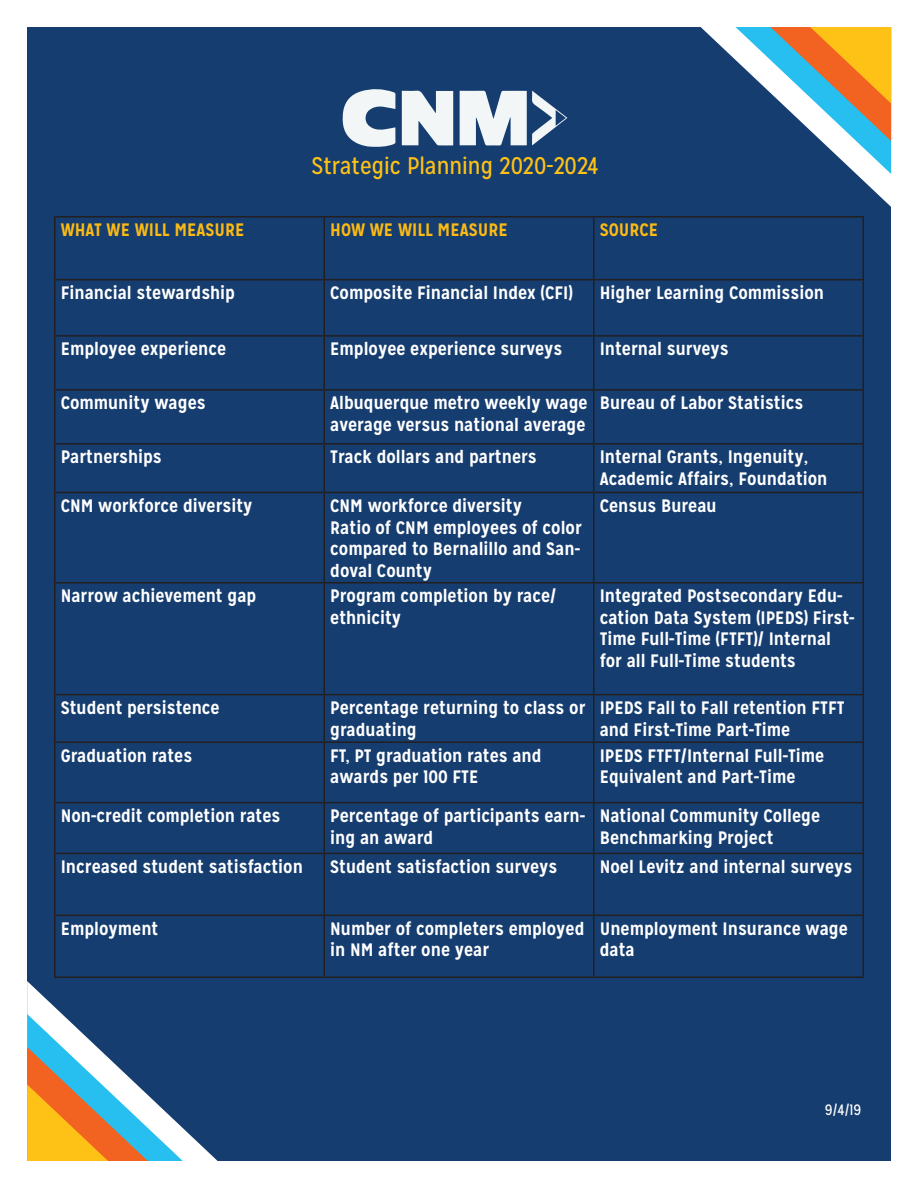
<style>
.page{position:relative;width:918px;height:1188px;background:#fff}
.page>*{position:absolute;margin:0;border:0;box-sizing:border-box;transform-origin:0 0}
.t1{font:24px "Mission Gothic";color:#fec216}
.t2{font:700 18px/21.6px "Mission Gothic";color:#fff}
.t3{font:700 18px "Mission Gothic";color:#fcba13}
.t4{font:15px "Mission Gothic";color:#fff}
</style>
<div class="page">
<div style="left:27px;top:27px;width:864px;height:1134px;background:#163d6f"></div>
<svg style="left:701px;top:27px;width:190px;height:180px"></svg>
<svg style="left:27px;top:981px;width:191px;height:180px"></svg>
<hr style="left:54px;top:216px;width:270px;height:2px;background:#231f20">
<hr style="left:54px;top:217px;width:2px;height:62px;background:#231f20">
<hr style="left:324px;top:216px;width:270px;height:2px;background:#231f20">
<hr style="left:324px;top:217px;width:1px;height:62px;background:#231f20">
<hr style="left:594px;top:216px;width:270px;height:2px;background:#231f20">
<hr style="left:593px;top:217px;width:1px;height:62px;background:#231f20">
<hr style="left:862px;top:217px;width:2px;height:62px;background:#231f20">
<hr style="left:54px;top:279px;width:270px;height:1px;background:#231f20">
<hr style="left:54px;top:280px;width:2px;height:55px;background:#231f20">
<hr style="left:324px;top:279px;width:270px;height:1px;background:#231f20">
<hr style="left:324px;top:280px;width:1px;height:55px;background:#231f20">
<hr style="left:594px;top:279px;width:270px;height:1px;background:#231f20">
<hr style="left:593px;top:280px;width:1px;height:55px;background:#231f20">
<hr style="left:862px;top:280px;width:2px;height:55px;background:#231f20">
<hr style="left:54px;top:335px;width:270px;height:2px;background:#231f20">
<hr style="left:54px;top:337px;width:2px;height:52px;background:#231f20">
<hr style="left:324px;top:335px;width:270px;height:2px;background:#231f20">
<hr style="left:324px;top:337px;width:1px;height:52px;background:#231f20">
<hr style="left:594px;top:335px;width:270px;height:2px;background:#231f20">
<hr style="left:593px;top:337px;width:1px;height:52px;background:#231f20">
<hr style="left:862px;top:337px;width:2px;height:52px;background:#231f20">
<hr style="left:54px;top:389px;width:270px;height:2px;background:#231f20">
<hr style="left:54px;top:391px;width:2px;height:52px;background:#231f20">
<hr style="left:324px;top:389px;width:270px;height:2px;background:#231f20">
<hr style="left:324px;top:391px;width:1px;height:52px;background:#231f20">
<hr style="left:594px;top:389px;width:270px;height:2px;background:#231f20">
<hr style="left:593px;top:391px;width:1px;height:52px;background:#231f20">
<hr style="left:862px;top:391px;width:2px;height:52px;background:#231f20">
<hr style="left:54px;top:443px;width:270px;height:2px;background:#231f20">
<hr style="left:54px;top:445px;width:2px;height:47px;background:#231f20">
<hr style="left:324px;top:443px;width:270px;height:2px;background:#231f20">
<hr style="left:324px;top:445px;width:1px;height:47px;background:#231f20">
<hr style="left:594px;top:443px;width:270px;height:2px;background:#231f20">
<hr style="left:593px;top:445px;width:1px;height:47px;background:#231f20">
<hr style="left:862px;top:445px;width:2px;height:47px;background:#231f20">
<hr style="left:54px;top:492px;width:270px;height:1px;background:#231f20">
<hr style="left:54px;top:493px;width:2px;height:89px;background:#231f20">
<hr style="left:324px;top:492px;width:270px;height:1px;background:#231f20">
<hr style="left:324px;top:493px;width:1px;height:89px;background:#231f20">
<hr style="left:594px;top:492px;width:270px;height:1px;background:#231f20">
<hr style="left:593px;top:493px;width:1px;height:89px;background:#231f20">
<hr style="left:862px;top:493px;width:2px;height:89px;background:#231f20">
<hr style="left:54px;top:582px;width:270px;height:2px;background:#231f20">
<hr style="left:54px;top:584px;width:2px;height:110px;background:#231f20">
<hr style="left:324px;top:582px;width:270px;height:2px;background:#231f20">
<hr style="left:324px;top:584px;width:1px;height:110px;background:#231f20">
<hr style="left:594px;top:582px;width:270px;height:2px;background:#231f20">
<hr style="left:593px;top:584px;width:1px;height:110px;background:#231f20">
<hr style="left:862px;top:584px;width:2px;height:110px;background:#231f20">
<hr style="left:54px;top:694px;width:270px;height:1px;background:#231f20">
<hr style="left:54px;top:695px;width:2px;height:46px;background:#231f20">
<hr style="left:324px;top:694px;width:270px;height:1px;background:#231f20">
<hr style="left:324px;top:695px;width:1px;height:46px;background:#231f20">
<hr style="left:594px;top:694px;width:270px;height:1px;background:#231f20">
<hr style="left:593px;top:695px;width:1px;height:46px;background:#231f20">
<hr style="left:862px;top:695px;width:2px;height:46px;background:#231f20">
<hr style="left:54px;top:741px;width:270px;height:2px;background:#231f20">
<hr style="left:54px;top:743px;width:2px;height:59px;background:#231f20">
<hr style="left:324px;top:741px;width:270px;height:2px;background:#231f20">
<hr style="left:324px;top:743px;width:1px;height:59px;background:#231f20">
<hr style="left:594px;top:741px;width:270px;height:2px;background:#231f20">
<hr style="left:593px;top:743px;width:1px;height:59px;background:#231f20">
<hr style="left:862px;top:743px;width:2px;height:59px;background:#231f20">
<hr style="left:54px;top:802px;width:270px;height:1px;background:#231f20">
<hr style="left:54px;top:803px;width:2px;height:50px;background:#231f20">
<hr style="left:324px;top:802px;width:270px;height:1px;background:#231f20">
<hr style="left:324px;top:803px;width:1px;height:50px;background:#231f20">
<hr style="left:594px;top:802px;width:270px;height:1px;background:#231f20">
<hr style="left:593px;top:803px;width:1px;height:50px;background:#231f20">
<hr style="left:862px;top:803px;width:2px;height:50px;background:#231f20">
<hr style="left:54px;top:853px;width:270px;height:1px;background:#231f20">
<hr style="left:54px;top:854px;width:2px;height:61px;background:#231f20">
<hr style="left:324px;top:853px;width:270px;height:1px;background:#231f20">
<hr style="left:324px;top:854px;width:1px;height:61px;background:#231f20">
<hr style="left:594px;top:853px;width:270px;height:1px;background:#231f20">
<hr style="left:593px;top:854px;width:1px;height:61px;background:#231f20">
<hr style="left:862px;top:854px;width:2px;height:61px;background:#231f20">
<hr style="left:54px;top:915px;width:270px;height:1px;background:#231f20">
<hr style="left:54px;top:916px;width:2px;height:60px;background:#231f20">
<hr style="left:324px;top:915px;width:270px;height:1px;background:#231f20">
<hr style="left:324px;top:916px;width:1px;height:60px;background:#231f20">
<hr style="left:594px;top:915px;width:270px;height:1px;background:#231f20">
<hr style="left:593px;top:916px;width:1px;height:60px;background:#231f20">
<hr style="left:862px;top:916px;width:2px;height:60px;background:#231f20">
<hr style="left:54px;top:976px;width:270px;height:2px;background:#231f20">
<hr style="left:324px;top:976px;width:270px;height:2px;background:#231f20">
<hr style="left:594px;top:976px;width:270px;height:2px;background:#231f20">
<svg style="left:402px;top:90px;width:51px;height:55px;background:#cfd8e1"></svg>
<svg style="left:343px;top:89px;width:53px;height:58px"></svg>
<svg style="left:460px;top:91px;width:107px;height:55px"></svg>
<h1 class="t1" style="left:311px;top:151px;width:289px">Strategic Planning 2020-2024</h1>
<p class="t3" style="left:61px;top:219px;width:185px">WHAT WE WILL MEASURE</p>
<p class="t3" style="left:330px;top:219px;width:179px">HOW WE WILL MEASURE</p>
<p class="t3" style="left:600px;top:219px;width:60px">SOURCE</p>
<p class="t2" style="left:61px;top:282px;width:176px">Financial stewardship</p>
<p class="t2" style="left:330px;top:282px;width:244px">Composite Financial Index (CFI)</p>
<p class="t2" style="left:600px;top:282px;width:226px">Higher Learning Commission</p>
<p class="t2" style="left:61px;top:338px;width:167px">Employee experience</p>
<p class="t2" style="left:330px;top:338px;width:234px">Employee experience surveys</p>
<p class="t2" style="left:600px;top:338px;width:131px">Internal surveys</p>
<p class="t2" style="left:61px;top:392px;width:146px">Community wages</p>
<p class="t2" style="left:330px;top:392px;width:259px">Albuquerque metro weekly wage average versus national average</p>
<p class="t2" style="left:600px;top:392px;width:205px">Bureau of Labor Statistics</p>
<p class="t2" style="left:61px;top:446px;width:103px">Partnerships</p>
<p class="t2" style="left:330px;top:446px;width:208px">Track dollars and partners</p>
<p class="t2" style="left:600px;top:446px;width:210px">Internal Grants, Ingenuity,</p>
<p class="t2" style="left:600px;top:468px;width:229px">Academic Affairs, Foundation</p>
<p class="t2" style="left:61px;top:495px;width:193px">CNM workforce diversity</p>
<p class="t2" style="left:330px;top:495px;width:193px">CNM workforce diversity</p>
<p class="t2" style="left:330px;top:517px;width:253px;text-align:justify">Ratio of CNM employees of color compared to Bernalillo and San&shy;doval County</p>
<p class="t2" style="left:600px;top:495px;width:118px">Census Bureau</p>
<p class="t2" style="left:61px;top:585px;width:197px">Narrow achievement gap</p>
<p class="t2" style="left:330px;top:585px;width:228px">Program completion by race/ ethnicity</p>
<p class="t2" style="left:600px;top:585px;width:256px">Integrated Postsecondary Edu&shy;cation Data System (IPEDS) First-<br>Time Full-Time (FTFT)/ Internal for all Full-Time students</p>
<p class="t2" style="left:61px;top:697px;width:160px">Student persistence</p>
<p class="t2" style="left:330px;top:697px;width:257px">Percentage returning to class or graduating</p>
<p class="t2" style="left:600px;top:697px;width:247px">IPEDS Fall to Fall retention FTFT and First-Time Part-Time</p>
<p class="t2" style="left:61px;top:745px;width:133px">Graduation rates</p>
<p class="t2" style="left:330px;top:745px;width:213px">FT, PT graduation rates and awards per 100 FTE</p>
<p class="t2" style="left:600px;top:745px;width:226px">IPEDS FTFT/Internal Full-Time<br>Equivalent and Part-Time</p>
<p class="t2" style="left:61px;top:805px;width:221px">Non-credit completion rates</p>
<p class="t2" style="left:330px;top:805px;width:256px">Percentage of participants earn&shy;ing an award</p>
<p class="t2" style="left:600px;top:805px;width:222px">National Community College<br>Benchmarking Project</p>
<p class="t2" style="left:61px;top:856px;width:244px">Increased student satisfaction</p>
<p class="t2" style="left:330px;top:856px;width:229px">Student satisfaction surveys</p>
<p class="t2" style="left:600px;top:856px;width:254px">Noel Levitz and internal surveys</p>
<p class="t2" style="left:61px;top:918px;width:99px">Employment</p>
<p class="t2" style="left:330px;top:918px;width:256px">Number of completers employed in NM after one year</p>
<p class="t2" style="left:600px;top:918px;width:250px">Unemployment Insurance wage data</p>
<p class="t4" style="left:825px;top:1101px;width:38px">9/4/19</p>
</div>
